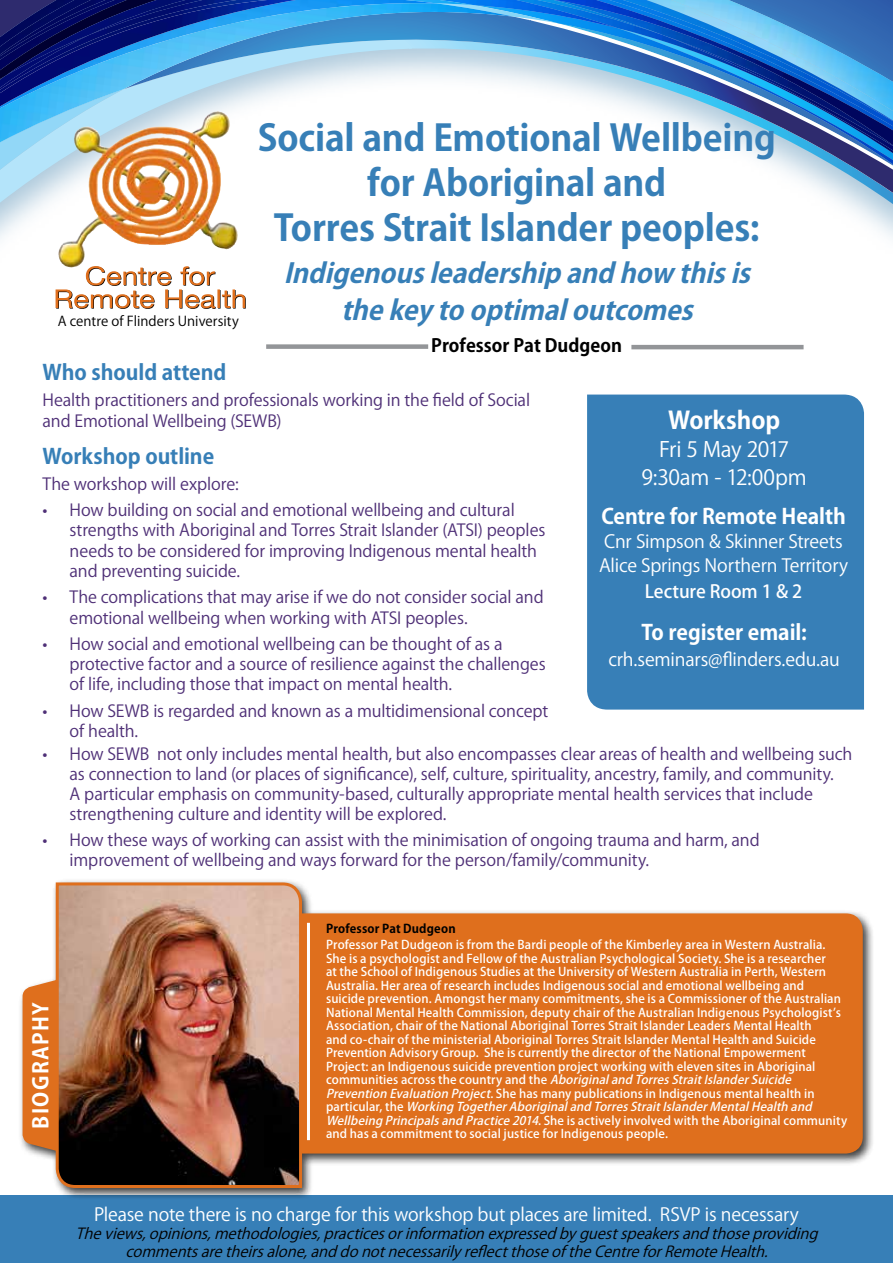
<style>
.page{position:relative;width:893px;height:1263px;background:#fff}
.page>*{position:absolute;margin:0;border:0;box-sizing:border-box;transform-origin:0 0}
.t1{font:700 36px/45px "Koz Go Pro";letter-spacing:-.005em;color:#377fb7;text-align:center}
.t2{font:italic 700 27px/37.5px "Koz Go Pro";color:#377fb7;text-align:center}
.t3{font:700 24px "Koz Go Pro";color:#fff}
.t4{font:700 21px "Koz Go Pro";color:#fff}
.t5{font:700 21px "Koz Go Pro";color:#377fb7}
.t6{font:21px/28px "Koz Go Pro";letter-spacing:-.015em;color:#fff;text-align:center}
.t7{font:700 21px "Koz Go Pro";letter-spacing:.065em;color:#fff}
.t8{font:18px/24px "Koz Go Pro";letter-spacing:-.01em;color:#fff}
.t9{font:700 18px "Koz Go Pro";color:#000}
.t10{font:500 18px "Koz Go Pro";letter-spacing:-.005em;color:#fff}
.t11{font:16.5px/20.2px "Koz Go Pro";letter-spacing:-.005em;color:#4f3077}
.t12{font:italic 15px/18px "Koz Go Pro";color:#000;text-align:center}
.t13{font:13.5px "Koz Go Pro";letter-spacing:.005em;color:#000}
.t14{font:500 12px/13.5px "Koz Go Pro";letter-spacing:.01em;color:#fff}
.t15{font:700 12px "Koz Go Pro";letter-spacing:.015em;color:#000}
.s1{font-size:18px;color:#fff}
.s2{font-style:italic}
</style>
<div class="page">
<div style="left:587px;top:395px;width:277px;height:315px;background:#377fb7"></div>
<div style="left:266px;top:344px;width:162px;height:5px;background:#939598"></div>
<hr style="left:631px;top:345px;width:173px;height:4px;background:#939598">
<svg style="left:0;top:170px;width:893px;height:36px"></svg>
<svg style="left:217px;top:160px;width:676px;height:33px"></svg>
<img style="left:474px;top:153px;width:419px;height:11px">
<img style="left:0;top:145px;width:74px;height:25px">
<img style="left:0;top:5px;width:516px;height:140px">
<img style="left:516px;top:0;width:377px;height:153px">
<img style="left:440px;top:0;width:178px;height:28px">
<img style="left:436px;top:0;width:38px;height:5px">
<img style="left:0;top:0;width:436px;height:108px">
<img style="left:0;top:0;width:296px;height:106px">
<div style="left:0;top:1195px;width:893px;height:68px;background:#377fb7"></div>
<svg style="left:56px;top:266px;width:190px;height:43px"></svg>
<img style="left:74px;top:111px;width:143px;height:117px">
<div style="left:19px;top:878px;width:856px;height:322px;background:#000;opacity:.75"></div>
<svg style="left:23px;top:972px;width:31px;height:187px;background:#df7f38"></svg>
<div style="left:71px;top:913px;width:792px;height:240px;background:#df6f1d;border-radius:17px"></div>
<hr style="left:307px;top:923px;width:3px;height:217px;background:#fff">
<img style="left:54px;top:881px;width:250px;height:308px">
<p class="t13" style="left:58px;top:312px;width:192px">A centre of Flinders University<span class="s1">e</span></p>
<h1 class="t1" style="left:258px;top:118px;width:520px">Social and Emotional Wellbeing for Aboriginal and<br>Torres Strait Islander peoples:</h1>
<h2 class="t2" style="left:284px;top:256px;width:476px">Indigenousleadership and how thisis thekeytooptimaloutcomes</h2>
<h3 class="t9" style="left:431px;top:334px;width:192px">Professor Pat Dudgeon</h3>
<h3 class="t5" style="left:43px;top:358px;width:185px">Who should attend</h3>
<h3 class="t11" style="left:43px;top:390px;width:489px">Health practitioners and professionals working in the field of Social and Emotional Wellbeing (SEWB)</h3>
<h3 class="t5" style="left:43px;top:442px;width:173px">Workshop outline</h3>
<h3 class="t11" style="left:43px;top:474px;width:198px">The workshop will explore:</h3>
<h3 class="t11" style="left:70px;top:500px;width:477px;text-indent:-27px">• How building on social and emotional wellbeing and cultural strengths with Aboriginal and Torres Strait Islander (ATSI) peoples needs to be considered for improving Indigenous mental health and preventing suicide.</h3>
<h3 class="t11" style="left:70px;top:588px;width:476px;text-indent:-27px">• The complications that may arise if we do not consider social and emotional wellbeing when working with ATSI peoples.</h3>
<h3 class="t11" style="left:70px;top:634px;width:478px;text-indent:-27px">• How social and emotional wellbeing can be thought of as a protective factor and a source of resilience against the challenges of life, including those that impact on mental health.</h3>
<h3 class="t11" style="left:70px;top:701px;width:480px;text-indent:-27px">• How SEWB is regarded and known as a multidimensional concept of health.</h3>
<h3 class="t3" style="left:668px;top:404px;width:114px">Workshop</h3>
<h3 class="t6" style="left:641px;top:436px;width:167px">Fri 5 May 2017<br>9:30am - 12:00pm</h3>
<h3 class="t4" style="left:601px;top:503px;width:246px">Centre for Remote Health</h3>
<h3 class="t8" style="left:599px;top:530px;width:251px">Cnr Simpson &amp; Skinner Streets<br>Alice Springs Northern Territory</h3>
<h3 class="t10" style="left:645px;top:580px;width:159px">Lecture Room 1 &amp; 2</h3>
<h3 class="t4" style="left:641px;top:619px;width:167px">To register email:</h3>
<h3 class="t8" style="left:608px;top:647px;width:233px">crh.seminars@flinders.edu.au</h3>
<p class="t11" style="left:70px;top:744px;width:784px;text-indent:-27px">• How SEWB not only includes mental health, but also encompasses clear areas of health and wellbeing such as connection to land (or places of significance), self, culture, spirituality, ancestry, family, and community.<br>A particular emphasis on community-based, culturally appropriate mental health services that include strengthening culture and identity will be explored.</p>
<h3 class="t11" style="left:70px;top:830px;width:692px;text-indent:-27px">• How these ways of working can assist with the minimisation of ongoing trauma and harm, and improvement of wellbeing and ways forward for the person/family/community.</h3>
<h3 class="t7" style="left:27px;top:1129px;width:128px;rotate:-90deg">Biography</h3>
<p class="t15" style="left:326px;top:920px;width:131px">Professor Pat Dudgeon</p>
<p class="t14" style="left:326px;top:939px;width:523px">Professor Pat Dudgeon is from the Bardi people of the Kimberley area in Western Australia.<br>She is a psychologist and Fellow of the Australian Psychological Society. She is a researcher<br>at the School of Indigenous Studies at the University of Western Australia in Perth, Western Australia. Her area of research includes Indigenous social and emotional wellbeing and<br>suicide prevention. Amongst her many commitments, she is a Commissioner of the Australian National Mental Health Commission, deputy chair of the Australian Indigenous Psychologist’s Association, chair of the National Aboriginal Torres Strait Islander Leaders Mental Health<br>and co-chair of the ministerial Aboriginal Torres Strait Islander Mental Health and Suicide Prevention Advisory Group. She is currently the director of the National Empowerment Project: an Indigenous suicide prevention project working with eleven sites in Aboriginal<br>c o m m u n i t i e s a c r o s s t h e c o u n t r y a n d t h e <span class="s2">Aboriginaland TorresStraitIslanderSuicide Prevention Evaluation Project</span>. She has many publications in Indigenous mental health in<br>p a r t i c u l a r, t h e <span class="s2">Working TogetherAboriginaland TorresStraitIslanderMentalHealth and Wellbeing Principalsand Practice2014</span>. She is actively involved with the Aboriginal community and has a commitment to social justice for Indigenous people.</p>
<h3 class="t8" style="left:94px;top:1202px;width:706px">Please note there is no charge for this workshop but places are limited. RSVP is necessary</h3>
<p class="t12" style="left:76px;top:1224px;width:749px">Theviews,opinions,methodologies,practicesorinformationexpressedbyguestspeakersandthoseproviding commentsaretheirsalone,anddonotnecessarilyreflectthoseof theCentreforRemoteHealth.</p>
</div>
